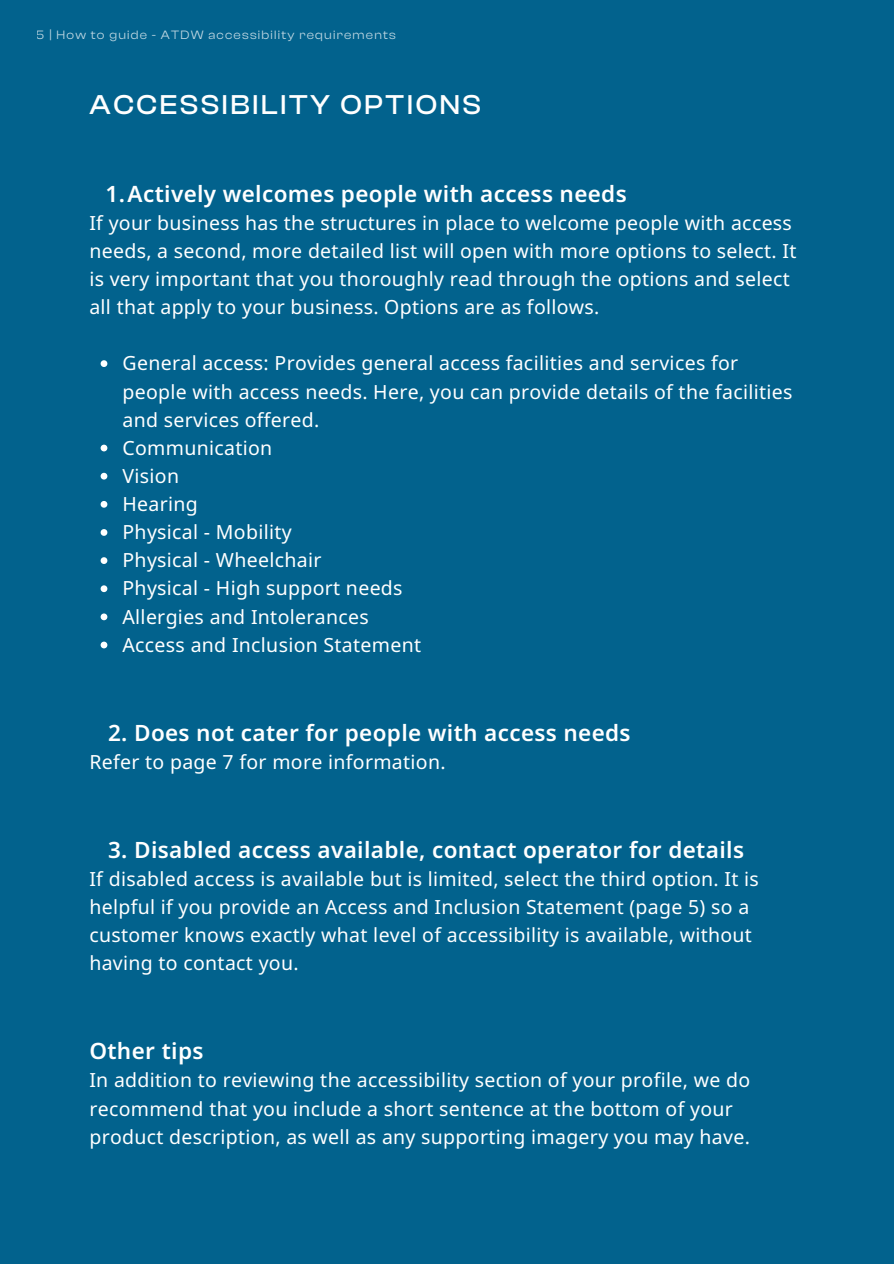
<style>
.page{position:relative;width:894px;height:1264px;background:#fff}
.page>*{position:absolute;margin:0;border:0;box-sizing:border-box;transform-origin:0 0}
.t1{font:500 28.2px "Clash Display";letter-spacing:.1em;color:#fff}
.t2{font:600 22.5px "Noto Sans";letter-spacing:.015em;color:#fff}
.t3{font:19.5px/28.2px "Noto Sans";letter-spacing:.015em;color:#fff}
.t4{font:12.6px "Clash Display";letter-spacing:.1em;color:#fff}
</style>
<div class="page">
<div style="left:0;top:0;width:893px;height:1263px;background:#02628d"></div>
<svg style="left:101px;top:360px;width:6px;height:7px"></svg>
<svg style="left:101px;top:444px;width:6px;height:7px"></svg>
<svg style="left:101px;top:473px;width:6px;height:6px"></svg>
<svg style="left:101px;top:501px;width:6px;height:6px"></svg>
<svg style="left:101px;top:529px;width:6px;height:7px"></svg>
<svg style="left:101px;top:557px;width:6px;height:7px"></svg>
<svg style="left:101px;top:585px;width:6px;height:7px"></svg>
<svg style="left:101px;top:613px;width:6px;height:7px"></svg>
<svg style="left:101px;top:641px;width:6px;height:7px"></svg>
<p class="t4" style="left:37px;top:28px;width:360px">5 | How to guide - ATDW accessibility requirements</p>
<h3 class="t1" style="left:89px;top:89px;width:393px">ACCESSIBILITY OPTIONS</h3>
<p class="t2" style="left:105px;top:177px;width:522px">1.Actively welcomes people with access needs</p>
<h1 class="t3" style="left:89px;top:208px;width:708px">If your business has the structures in place to welcome people with access needs, a second, more detailed list will open with more options to select. It is very important that you thoroughly read through the options and select all that apply to your business. Options are as follows.</h1>
<p class="t3" style="left:122px;top:349px;width:671px">General access: Provides general access facilities and services for people with access needs. Here, you can provide details of the facilities and services offered.</p>
<h3 class="t3" style="left:122px;top:433px;width:151px">Communication</h3>
<p class="t3" style="left:122px;top:461px;width:58px">Vision</p>
<p class="t3" style="left:122px;top:489px;width:77px">Hearing</p>
<p class="t3" style="left:122px;top:517px;width:171px">Physical - Mobility</p>
<p class="t3" style="left:122px;top:545px;width:200px">Physical - Wheelchair</p>
<p class="t3" style="left:122px;top:574px;width:281px">Physical - High support needs</p>
<p class="t3" style="left:122px;top:602px;width:248px">Allergies and Intolerances</p>
<p class="t3" style="left:122px;top:630px;width:300px">Access and Inclusion Statement</p>
<p class="t2" style="left:108px;top:716px;width:524px">2. Does not cater for people with access needs</p>
<p class="t3" style="left:89px;top:747px;width:357px">Refer to page 7 for more information.</p>
<p class="t2" style="left:108px;top:833px;width:637px">3. Disabled access available, contact operator for details</p>
<p class="t3" style="left:89px;top:864px;width:670px">If disabled access is available but is limited, select the third option. It is helpful if you provide an Access and Inclusion Statement (page 5) so a customer knows exactly what level of accessibility is available, without having to contact you.</p>
<h2 class="t2" style="left:89px;top:1035px;width:116px">Other tips</h2>
<h2 class="t3" style="left:89px;top:1065px;width:662px">In addition to reviewing the accessibility section of your profile, we do recommend that you include a short sentence at the bottom of your product description, as well as any supporting imagery you may have.</h2>
</div>
